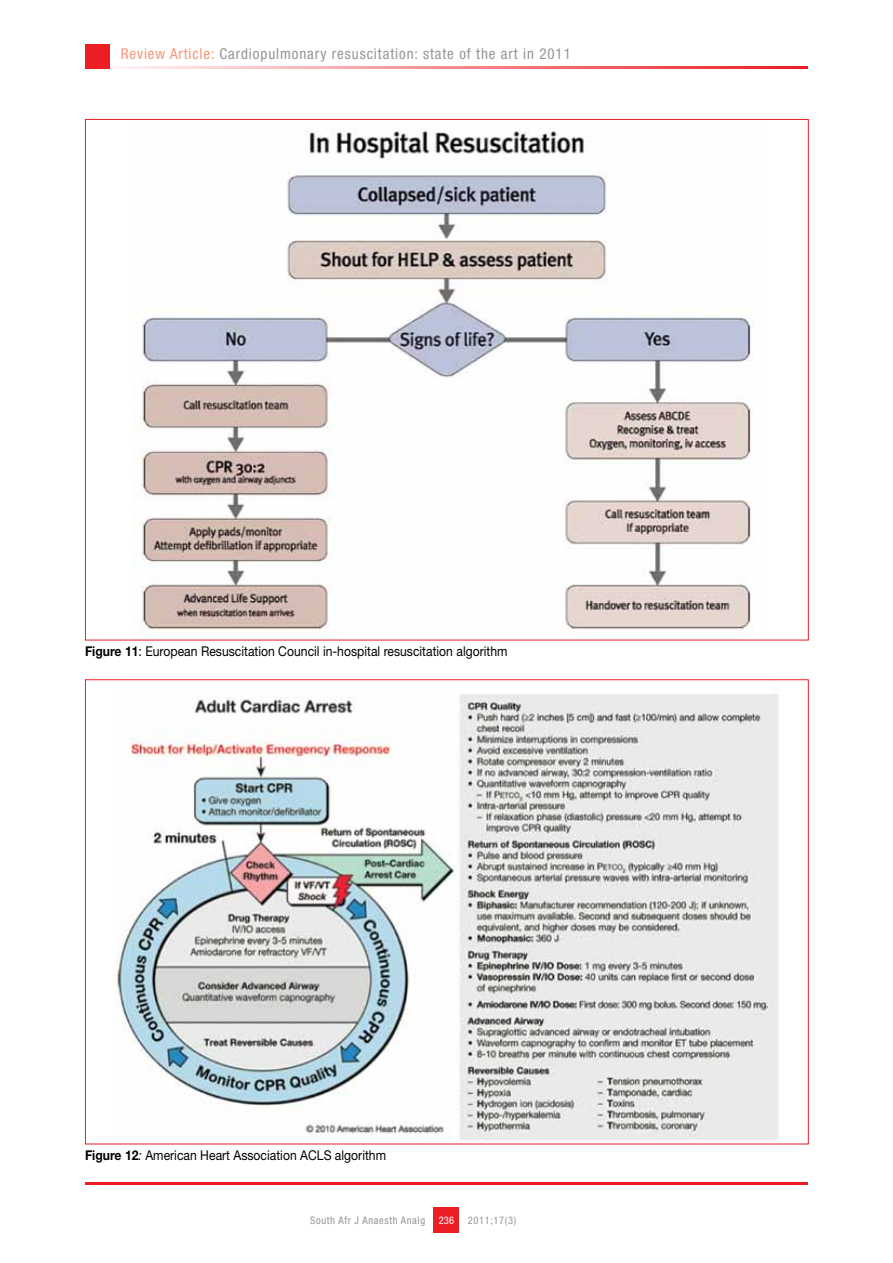
<style>
.page{position:relative;width:893px;height:1263px;background:#fff}
.page>*{position:absolute;margin:0;border:0;box-sizing:border-box;transform-origin:0 0}
.t1{font:condensed 15px "Helvetica Neue LT Std";letter-spacing:.06em;color:#939598}
.t2{font:13.5px "Helvetica Neue LT Std";color:#000;scale:.9 1}
.t3{font:condensed 10.5px "Helvetica Neue LT Std";letter-spacing:.06em;color:#939598}
.t4{font:condensed 10.5px "Helvetica Neue LT Std";color:#fff}
.s1{color:#f79679}
.s2{font-weight:700}
.s3{font-style:italic}
</style>
<div class="page">
<hr style="left:85px;top:66px;width:723px;height:2px;background:#ed1d24">
<div style="left:85px;top:44px;width:24px;height:24px;background:#ed1d24"></div>
<div style="left:434px;top:1208px;width:25px;height:25px;background:#ed1d24"></div>
<hr style="left:85px;top:1182px;width:723px;height:2px;background:#ed1d24">
<img style="left:140px;top:128px;width:614px;height:502px">
<img style="left:115px;top:694px;width:664px;height:446px">
<p class="t1" style="left:121px;top:45px;width:452px"><span class="s1">Review Article:</span> Cardiopulmonary resuscitation: state of the art in 2011</p>
<p class="t2" style="left:85px;top:644px;width:471px"><span class="s2">Figure 11</span>: European Resuscitation Council in-hospital resuscitation algorithm</p>
<p class="t2" style="left:85px;top:1147px;width:336px"><span class="s2">Figure 12</span><span class="s3">:</span> American Heart Association ACLS algorithm</p>
<p class="t3" style="left:310px;top:1214px;width:117px">South Afr J Anaesth Analg</p>
<p class="t4" style="left:439px;top:1214px;width:17px">236</p>
<p class="t3" style="left:468px;top:1214px;width:50px">2011;17(3)</p>
</div>
